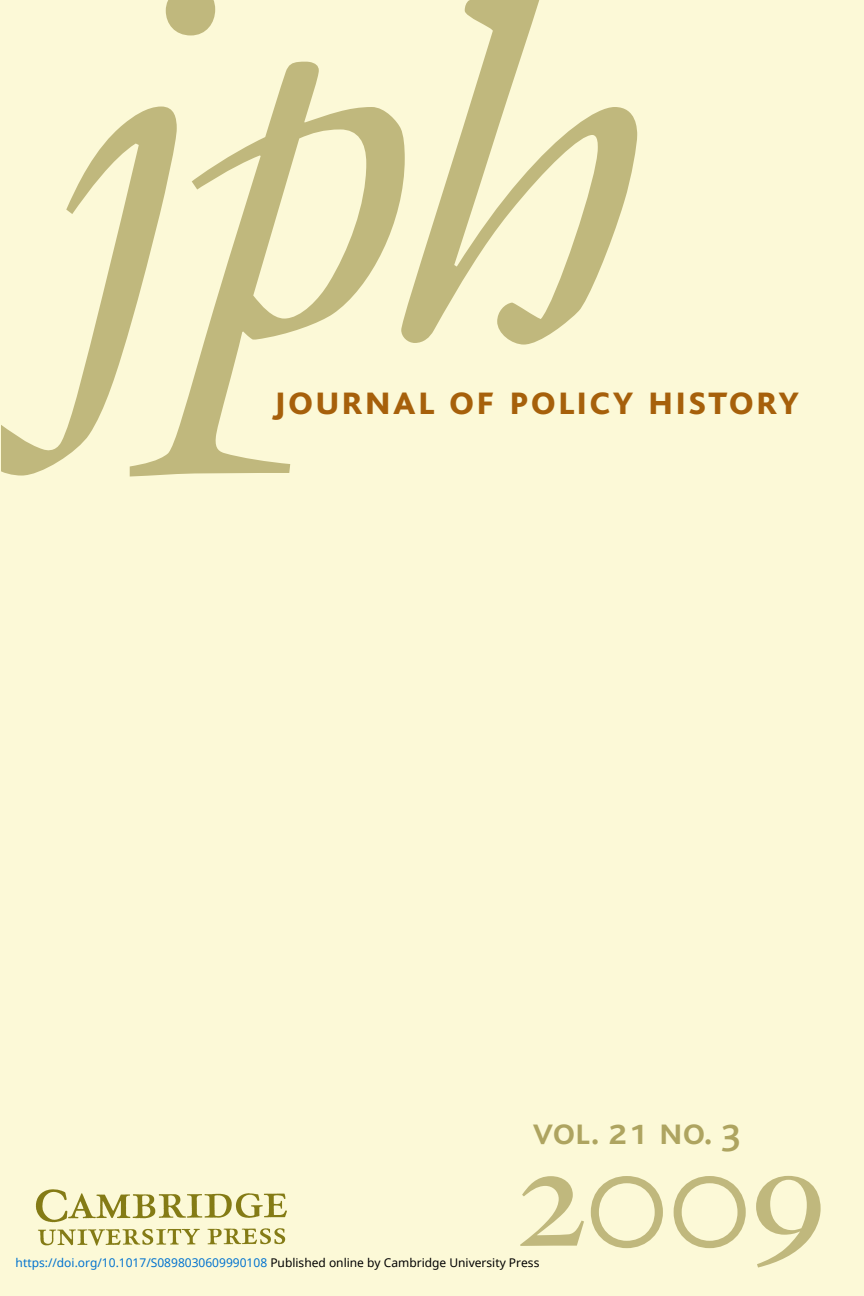
<style>
.page{position:relative;width:864px;height:1296px;background:#fcf9d7}
.page>*{position:absolute;margin:0;border:0;box-sizing:border-box;transform-origin:0 0}
.t1{font:500px "Galliard ITC It CC";color:#c0b87d}
.t2{font:150px "Galliard ITC Rm Exp CC";color:#c0b87d}
.t3{font:700 44px "Bliss Caps";letter-spacing:.05em;color:#a6600b}
.t4{font:500 40px "Bliss Caps";color:#aea460}
.t5{font:12px "Noto Sans";color:#0172cf}
.s1{color:#000}
</style>
<div class="page">
<img style="left:35px;top:1189px;width:252px;height:57px">
<h1 class="t1" style="left:67px;top:-33px;width:589px">jph</h1>
<h3 class="t3" style="left:274px;top:373px;width:526px">journal of policy history</h3>
<h3 class="t4" style="left:533px;top:1106px;width:210px">vol. 21 no. 3</h3>
<h2 class="t2" style="left:517px;top:1107px;width:312px">2009</h2>
<p class="t5" style="left:16px;top:1255px;width:525px">https://doi.org/10.1017/S0898030609990108 <span class="s1">Published online by Cambridge University Press</span></p>
</div>
